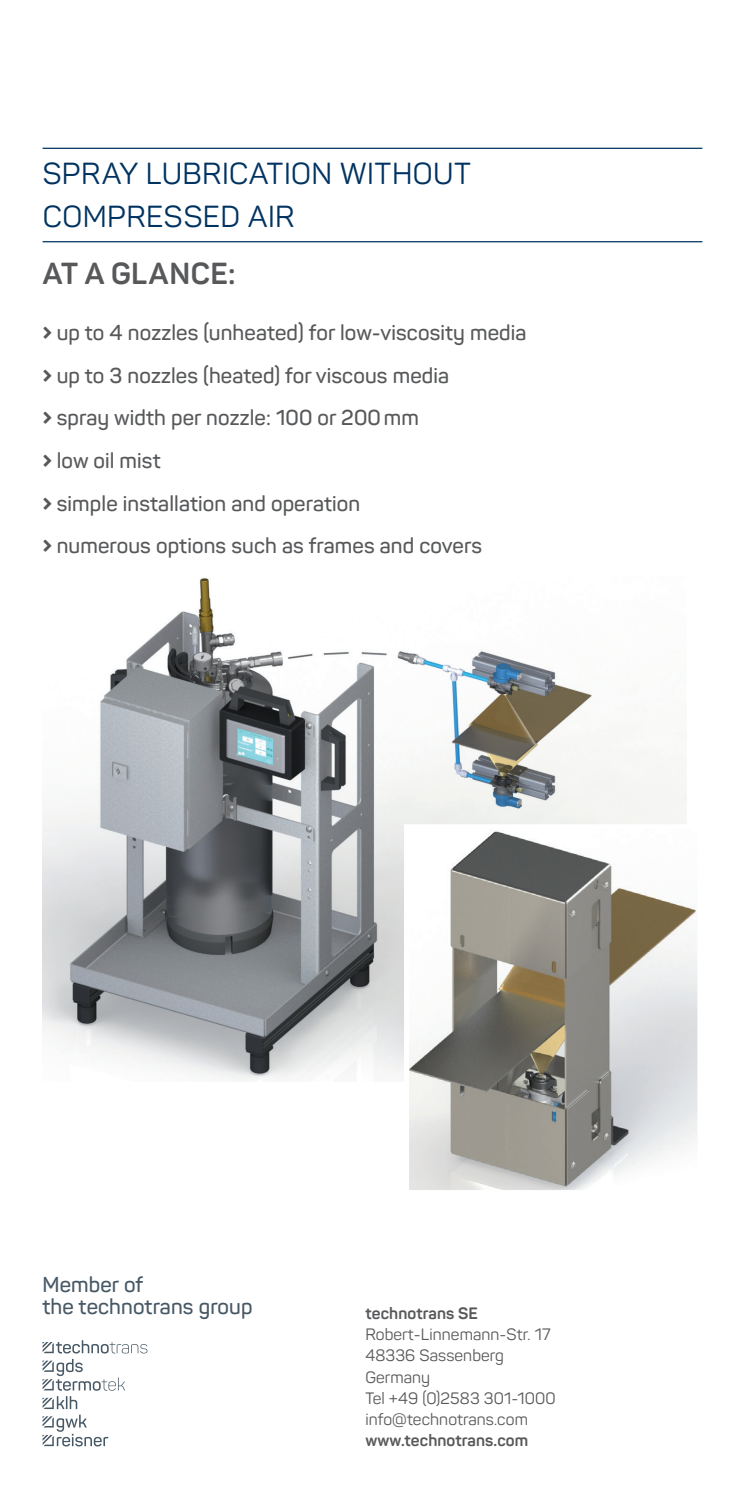
<style>
.page{position:relative;width:745px;height:1489px;background:#fff}
.page>*{position:absolute;margin:0;border:0;box-sizing:border-box;transform-origin:0 0}
.t1{font:30px/42.5px "Panton";letter-spacing:.015em;color:#003361}
.t2{font:700 30px "Panton";letter-spacing:.015em;color:#57585a}
.t3{font:600 21.25px/42.5px "Panton";letter-spacing:.005em;color:#57585a}
.t4{font:600 21.25px/21.2px "Panton";letter-spacing:.005em;color:#475865}
.t5{font:16.25px/21.2px "Panton";letter-spacing:.005em;color:#57585a}
.t6{font:700 16.25px "Panton";letter-spacing:.005em;color:#57585a}
.s1{font-weight:700;font-size:27.5px}
</style>
<div class="page">
<img style="left:43px;top:578px;width:643px;height:503px">
<img style="left:410px;top:830px;width:286px;height:358px">
<svg style="left:43px;top:1340px;width:104px;height:68px"></svg>
<svg style="left:43px;top:1414px;width:65px;height:32px"></svg>
<hr style="left:43px;top:148px;width:659px;height:1px;background:#003361">
<hr style="left:43px;top:241px;width:659px;height:1px;background:#003361">
<h1 class="t1" style="left:43px;top:152px;width:429px">SPRAY LUBRICATION WITHOUT<br>COMPRESSED AIR</h1>
<h1 class="t2" style="left:43px;top:254px;width:194px">AT A GLANCE:</h1>
<p class="t3" style="left:43px;top:311px;width:485px"><span class="s1">›</span> up to 4 nozzles (unheated) for low-viscosity media <span class="s1">›</span> up to 3 nozzles (heated) for viscous media<br><span class="s1">›</span> spray width per nozzle: 100 or 200 mm<br><span class="s1">›</span> low oil mist<br><span class="s1">›</span> simple installation and operation<br><span class="s1">›</span> numerous options such as frames and covers</p>
<p class="t4" style="left:43px;top:1273px;width:211px">Member of<br>the technotrans group</p>
<p class="t6" style="left:365px;top:1302px;width:114px">technotrans SE</p>
<p class="t5" style="left:365px;top:1323px;width:192px">Robert-Linnemann-Str. 17<br>48336 Sassenberg<br>Germany<br>Tel +49 (0)2583 301-1000 info@technotrans.com</p>
<p class="t6" style="left:365px;top:1430px;width:164px">www.technotrans.com</p>
</div>
